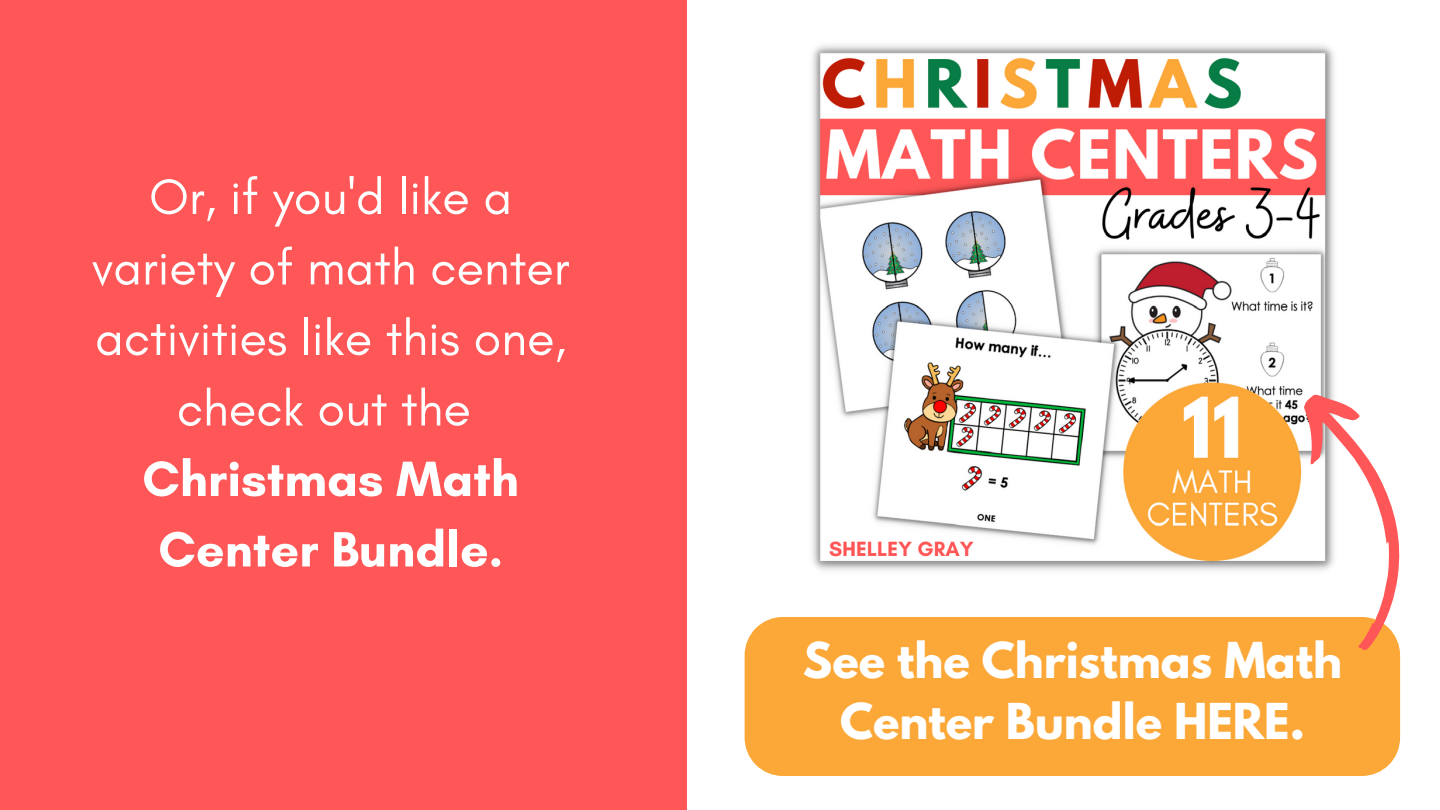
<style>
.page{position:relative;width:1440px;height:810px;background:#fff}
.page>*{position:absolute;margin:0;border:0;box-sizing:border-box;transform-origin:0 0}
.t1{font:50.5px/70.5px "Glacial Indifference";color:#fff;text-align:center}
.t2{font:700 50.5px/70.5px "Glacial Indifference";color:#fff;text-align:center}
.t3{font:700 43.8px/60.8px "League Spartan";color:#fff;text-align:center}
</style>
<div class="page">
<div style="left:0;top:0;width:687px;height:810px;background:#ff5757"></div>
<div style="left:745px;top:617px;width:655px;height:159px;background:#fca838"></div>
<img style="left:812px;top:45px;width:522px;height:526px">
<svg style="left:1287px;top:380px;width:113px;height:272px"></svg>
<p class="t1" style="left:92px;top:161px;width:479px">Or, if you'd like a variety of math center activities like this one, check out the</p>
<p class="t2" style="left:142px;top:443px;width:378px">Christmas Math<br>Center Bundle.</p>
<p class="t3" style="left:803px;top:635px;width:541px">See the Christmas Math<br>Center Bundle HERE.</p>
</div>
